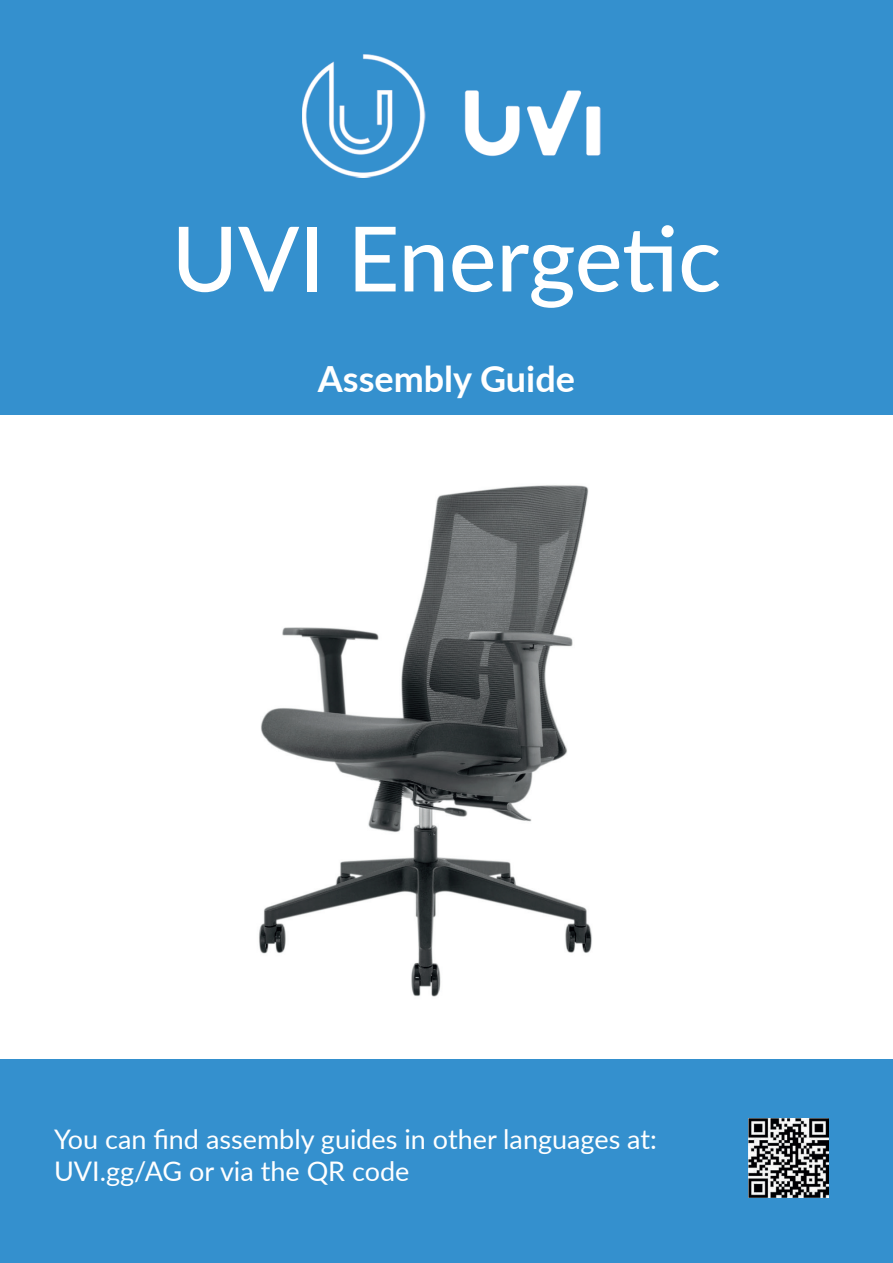
<style>
.page{position:relative;width:893px;height:1263px;background:#fff}
.page>*{position:absolute;margin:0;border:0;box-sizing:border-box;transform-origin:0 0}
.t1{font:500 90px "Lato";color:#fff}
.t2{font:700 36px "Lato";color:#fff}
.t3{font:27px/32.4px "Lato";color:#fff}
</style>
<div class="page">
<img style="left:259px;top:485px;width:333px;height:512px">
<div style="left:0;top:0;width:893px;height:415px;background:#3490ce"></div>
<div style="left:0;top:1059px;width:893px;height:204px;background:#3490ce"></div>
<img style="left:303px;top:54px;width:297px;height:123px">
<img style="left:748px;top:1118px;width:80px;height:80px">
<h1 class="t1" style="left:172px;top:194px;width:551px">UVI Energetic</h1>
<h2 class="t2" style="left:318px;top:352px;width:259px">Assembly Guide</h2>
<p class="t3" style="left:54px;top:1121px;width:604px">You can find assembly guides in other languages at:<br>UVI.gg/AG or via the QR code</p>
</div>
